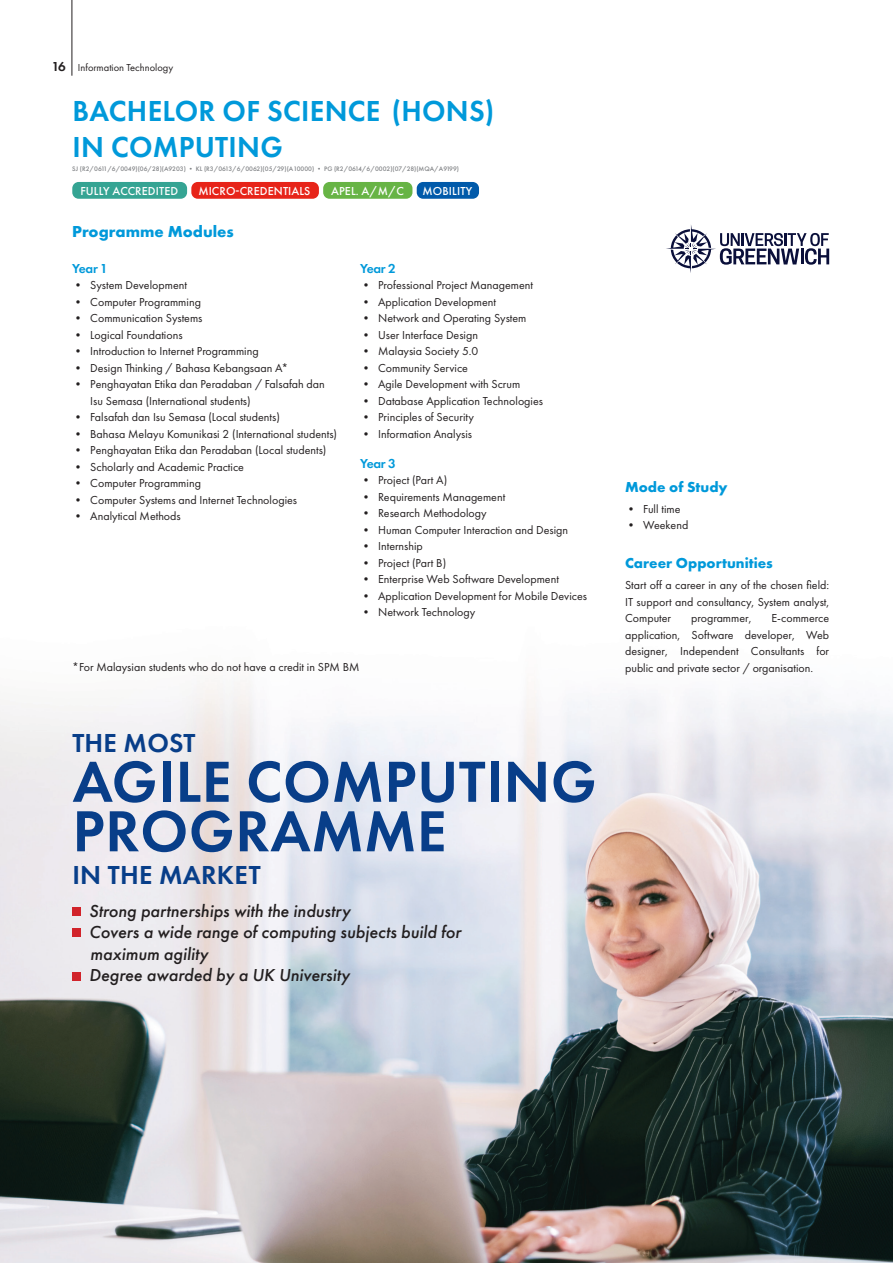
<style>
.page{position:relative;width:893px;height:1263px;background:#fff}
.page>*{position:absolute;margin:0;border:0;box-sizing:border-box;transform-origin:0 0}
.t1{font:600 60px/49.5px "Futura PT";letter-spacing:.01em;color:#083e89}
.t2{font:600 30px "Futura PT";letter-spacing:.01em;color:#0099da}
.t3{font:600 27px "Futura PT";letter-spacing:.01em;color:#083e89}
.t4{font:italic 500 18px/21.6px "Futura PT";color:#231f20}
.t5{font:700 16.5px "Futura PT";color:#0099da}
.t6{font:700 15px "Futura PT";color:#0099da}
.t7{font:600 13.5px "Futura PT";letter-spacing:-.025em;color:#0099da}
.t8{font:12px/16.5px "Futura PT";color:#231f20;text-align:justify}
.t9{font:500 12px "Futura PT";letter-spacing:.01em;color:#fff}
.t10{font:10.5px "Futura PT";color:#231f20}
.t11{font:500 6.75px "Futura PT";color:#808285}
.s1{font-weight:600;font-size:13.5px}
.s2{font-weight:700}
</style>
<div class="page">
<hr style="left:72px;top:0;width:1px;height:76px;background:#231f20">
<img style="left:0;top:683px;width:893px;height:580px">
<div style="left:72px;top:907px;width:9px;height:8px;background:#d1232a"></div>
<div style="left:72px;top:928px;width:9px;height:9px;background:#d1232a"></div>
<div style="left:72px;top:972px;width:9px;height:8px;background:#d1232a"></div>
<svg style="left:666px;top:225px;width:163px;height:48px"></svg>
<div style="left:191px;top:182px;width:128px;height:17px;background:#e72419;border-radius:6px"></div>
<div style="left:72px;top:182px;width:115px;height:17px;background:#35a493;border-radius:6px"></div>
<div style="left:323px;top:182px;width:89px;height:17px;background:#67b445;border-radius:6px"></div>
<div style="left:417px;top:182px;width:62px;height:17px;background:#015aaa;border-radius:6px"></div>
<p class="t10" style="left:52px;top:61px;width:123px"><span class="s1">16</span> Information Technology</p>
<p class="t2" style="left:72px;top:92px;width:423px">BACHELOR OF SCIENCE (HONS)</p>
<p class="t2" style="left:72px;top:128px;width:212px">IN COMPUTING</p>
<p class="t11" style="left:72px;top:165px;width:388px">SJ (R2/0611/6/0049)(06/28)(A9203) • KL (R3/0613/6/0062)(05/29)(A10000) • PG (R2/0614/6/0002)(07/28)(MQA/A9199)</p>
<p class="t9" style="left:80px;top:184px;width:99px">FULLY ACCREDITED</p>
<p class="t9" style="left:198px;top:184px;width:113px">MICRO-CREDENTIALS</p>
<p class="t9" style="left:331px;top:184px;width:74px">APEL. A/M/C</p>
<p class="t9" style="left:423px;top:184px;width:51px">MOBILITY</p>
<p class="t5" style="left:72px;top:221px;width:163px">Programme Modules</p>
<p class="t7" style="left:72px;top:260px;width:37px">Year 1</p>
<p class="t8" style="left:72px;top:277px;width:116px"><span class="s2">•</span> System Development</p>
<p class="t8" style="left:72px;top:293px;width:130px"><span class="s2">•</span> Computer Programming</p>
<p class="t8" style="left:72px;top:310px;width:132px"><span class="s2">•</span> Communication Systems</p>
<p class="t8" style="left:72px;top:326px;width:112px"><span class="s2">•</span> Logical Foundations</p>
<p class="t8" style="left:72px;top:343px;width:188px"><span class="s2">•</span> Introduction to Internet Programming</p>
<p class="t8" style="left:72px;top:359px;width:217px"><span class="s2">•</span> Design Thinking / Bahasa Kebangsaan A*</p>
<p class="t8" style="left:90px;top:376px;width:236px;text-indent:-18px"><span class="s2">•</span> Penghayatan Etika dan Peradaban / Falsafah dan<br>Isu Semasa (International students)</p>
<p class="t8" style="left:72px;top:409px;width:209px"><span class="s2">•</span> Falsafah dan Isu Semasa (Local students)</p>
<p class="t8" style="left:72px;top:425px;width:266px"><span class="s2">•</span> Bahasa Melayu Komunikasi 2 (International students)</p>
<p class="t8" style="left:72px;top:442px;width:256px"><span class="s2">•</span> Penghayatan Etika dan Peradaban (Local students)</p>
<p class="t8" style="left:72px;top:458px;width:173px"><span class="s2">•</span> Scholarly and Academic Practice</p>
<p class="t8" style="left:72px;top:475px;width:130px"><span class="s2">•</span> Computer Programming</p>
<p class="t8" style="left:72px;top:491px;width:226px"><span class="s2">•</span> Computer Systems and Internet Technologies</p>
<p class="t8" style="left:72px;top:508px;width:110px"><span class="s2">•</span> Analytical Methods</p>
<p class="t7" style="left:360px;top:260px;width:37px">Year 2</p>
<p class="t8" style="left:360px;top:277px;width:174px"><span class="s2">•</span> Professional Project Management</p>
<p class="t8" style="left:360px;top:293px;width:137px"><span class="s2">•</span> Application Development</p>
<p class="t8" style="left:360px;top:310px;width:168px"><span class="s2">•</span> Network and Operating System</p>
<p class="t8" style="left:360px;top:326px;width:119px"><span class="s2">•</span> User Interface Design</p>
<p class="t8" style="left:360px;top:343px;width:120px"><span class="s2">•</span> Malaysia Society 5.0</p>
<p class="t8" style="left:360px;top:359px;width:109px"><span class="s2">•</span> Community Service</p>
<p class="t8" style="left:360px;top:376px;width:162px"><span class="s2">•</span> Agile Development with Scrum</p>
<p class="t8" style="left:360px;top:392px;width:184px"><span class="s2">•</span> Database Application Technologies</p>
<p class="t8" style="left:360px;top:409px;width:115px"><span class="s2">•</span> Principles of Security</p>
<p class="t8" style="left:360px;top:425px;width:113px"><span class="s2">•</span> Information Analysis</p>
<p class="t7" style="left:360px;top:455px;width:37px">Year 3</p>
<p class="t8" style="left:360px;top:472px;width:89px"><span class="s2">•</span> Project (Part A)</p>
<p class="t8" style="left:360px;top:488px;width:147px"><span class="s2">•</span> Requirements Management</p>
<p class="t8" style="left:360px;top:505px;width:128px"><span class="s2">•</span> Research Methodology</p>
<p class="t8" style="left:360px;top:521px;width:210px"><span class="s2">•</span> Human Computer Interaction and Design</p>
<p class="t8" style="left:360px;top:538px;width:64px"><span class="s2">•</span> Internship</p>
<p class="t8" style="left:360px;top:554px;width:88px"><span class="s2">•</span> Project (Part B)</p>
<p class="t8" style="left:360px;top:571px;width:200px"><span class="s2">•</span> Enterprise Web Software Development</p>
<p class="t8" style="left:360px;top:587px;width:228px"><span class="s2">•</span> Application Development for Mobile Devices</p>
<p class="t8" style="left:360px;top:604px;width:117px"><span class="s2">•</span> Network Technology</p>
<p class="t6" style="left:625px;top:477px;width:104px">Mode of Study</p>
<p class="t8" style="left:625px;top:500px;width:57px"><span class="s2">•</span> Full time</p>
<p class="t8" style="left:625px;top:517px;width:65px"><span class="s2">•</span> Weekend</p>
<p class="t6" style="left:625px;top:553px;width:149px">Career Opportunities</p>
<p class="t8" style="left:625px;top:577px;width:206px">Start off a career in any of the chosen field:<br>IT support and consultancy, System analyst, Computer</p>
<p class="t8" style="left:625px;top:610px;width:206px;text-indent:146px">E-commerce application, Software developer, Web designer, Independent Consultants for</p>
<p class="t8" style="left:691px;top:610px;width:62px">programmer,</p>
<p class="t8" style="left:72px;top:659px;width:289px">*For Malaysian students who do not have a credit in SPM BM</p>
<p class="t8" style="left:625px;top:659px;width:190px">public and private sector / organisation.</p>
<p class="t3" style="left:72px;top:726px;width:125px">THE MOST</p>
<p class="t1" style="left:73px;top:756px;width:526px">AGILE COMPUTING<br>PROGRAMME</p>
<p class="t3" style="left:72px;top:858px;width:190px">IN THE MARKET</p>
<p class="t4" style="left:89px;top:900px;width:263px">Strong partnerships with the industry</p>
<p class="t4" style="left:89px;top:921px;width:373px">Covers a wide range of computing subjects build for maximum agility</p>
<p class="t4" style="left:89px;top:965px;width:262px">Degree awarded by a UK University</p>
</div>
